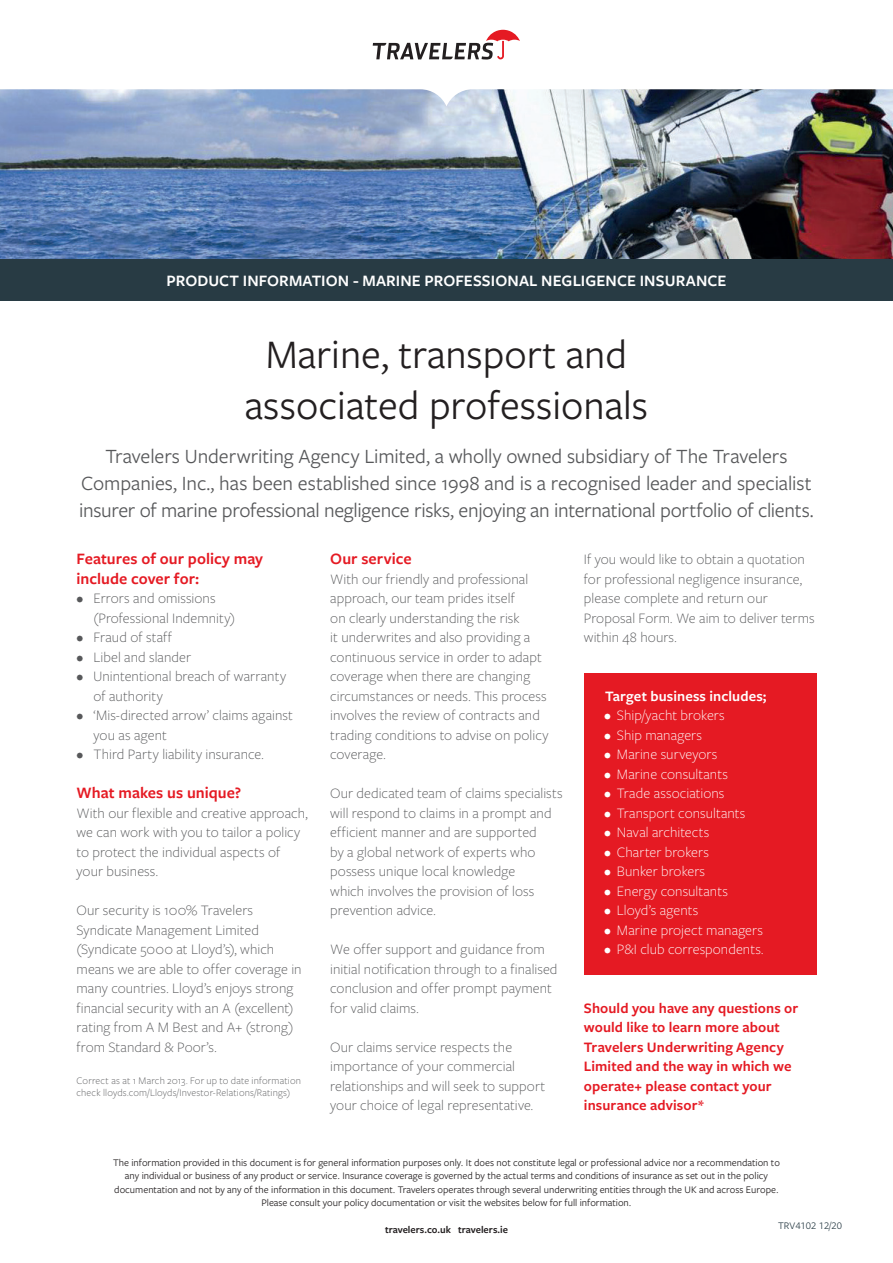
<style>
.page{position:relative;width:893px;height:1263px;background:#fff}
.page>*{position:absolute;margin:0;border:0;box-sizing:border-box;transform-origin:0 0}
.t1{font:42px/50.4px "Freight Sans Pro";color:#231f20;text-align:center}
.t2{font:21px/27px "Freight Sans Pro";letter-spacing:-.01em;color:#57585a;text-align:center}
.t3{font:600 16.5px/19.5px "Freight Sans Pro";color:#e51a23}
.t4{font:600 16.5px "Freight Sans Pro";letter-spacing:.005em;color:#fff}
.t5{font:300 15px/19.5px "Freight Sans Pro";letter-spacing:.005em;color:#57585a}
.t6{font:300 15px "Freight Sans Pro";letter-spacing:.005em;color:#fff}
.t7{font:600 15px/19.5px "Freight Sans Pro";letter-spacing:.005em;color:#e51a23}
.t8{font:600 15px "Freight Sans Pro";letter-spacing:.005em;color:#fff}
.t9{font:10.5px/13.5px "Freight Sans Pro";color:#231f20;text-align:center}
.t10{font:300 10.5px/12.6px "Freight Sans Pro";letter-spacing:.015em;color:#57585a}
.t11{font:600 10.5px "Freight Sans Pro";color:#231f20}
.t12{font:10.5px "Freight Sans Pro";color:#283b44}
</style>
<div class="page">
<img style="left:0;top:106px;width:893px;height:153px">
<svg style="left:0;top:29px;width:893px;height:77px"></svg>
<svg style="left:373px;top:30px;width:147px;height:30px"></svg>
<div style="left:0;top:259px;width:893px;height:42px;background:#283b44"></div>
<div style="left:584px;top:673px;width:232px;height:48px;background:#e51a23"></div>
<div style="left:584px;top:712px;width:232px;height:48px;background:#e51a23"></div>
<div style="left:584px;top:751px;width:232px;height:48px;background:#e51a23"></div>
<div style="left:584px;top:790px;width:232px;height:48px;background:#e51a23"></div>
<div style="left:584px;top:829px;width:232px;height:48px;background:#e51a23"></div>
<div style="left:584px;top:868px;width:232px;height:48px;background:#e51a23"></div>
<div style="left:584px;top:907px;width:232px;height:48px;background:#e51a23"></div>
<div style="left:584px;top:927px;width:232px;height:48px;background:#e51a23"></div>
<p class="t4" style="left:167px;top:269px;width:561px">PRODUCT INFORMATION - MARINE PROFESSIONAL NEGLIGENCE INSURANCE</p>
<h1 class="t1" style="left:245px;top:328px;width:405px">Marine, transport and associated professionals</h1>
<p class="t2" style="left:79px;top:442px;width:736px">Travelers Underwriting Agency Limited, a wholly owned subsidiary of The Travelers<br>Companies, Inc., has been established since 1998 and is a recognised leader and specialist insurer of marine professional negligence risks, enjoying an international portfolio of clients.</p>
<p class="t3" style="left:77px;top:548px;width:188px">Features of our policy may include cover for:</p>
<p class="t5" style="left:94px;top:588px;width:143px;text-indent:-17px">• Errors and omissions (Professional Indemnity)</p>
<p class="t5" style="left:77px;top:627px;width:97px">• Fraud of staff</p>
<p class="t5" style="left:77px;top:646px;width:116px">• Libel and slander</p>
<p class="t5" style="left:94px;top:666px;width:194px;text-indent:-17px">• Unintentional breach of warranty of authority</p>
<p class="t5" style="left:94px;top:705px;width:201px;text-indent:-17px">• ‘Mis-directed arrow’ claims against you as agent</p>
<p class="t5" style="left:77px;top:744px;width:189px">• Third Party liability insurance.</p>
<p class="t3" style="left:77px;top:782px;width:166px">What makes us unique?</p>
<p class="t5" style="left:77px;top:802px;width:233px">With our flexible and creative approach, we can work with you to tailor a policy to protect the individual aspects of your business.</p>
<p class="t5" style="left:77px;top:900px;width:227px">Our security is 100% Travelers Syndicate Management Limited (Syndicate 5000 at Lloyd’s), which means we are able to offer coverage in many countries. Lloyd’s enjoys strong financial security with an A (excellent) rating from A M Best and A+ (strong) from Standard &amp; Poor’s.</p>
<p class="t10" style="left:77px;top:1073px;width:226px">Correct as at 1 March 2013. For up to date information check lloyds.com/Lloyds/Investor-Relations/Ratings)</p>
<p class="t3" style="left:330px;top:548px;width:83px">Our service</p>
<p class="t5" style="left:330px;top:568px;width:220px">With our friendly and professional approach, our team prides itself<br>on clearly understanding the risk<br>it underwrites and also providing a continuous service in order to adapt coverage when there are changing circumstances or needs. This process involves the review of contracts and trading conditions to advise on policy coverage.</p>
<p class="t5" style="left:330px;top:783px;width:234px">Our dedicated team of claims specialists will respond to claims in a prompt and efficient manner and are supported<br>by a global network of experts who possess unique local knowledge<br>which involves the provision of loss prevention advice.</p>
<p class="t5" style="left:330px;top:939px;width:229px">We offer support and guidance from initial notification through to a finalised conclusion and offer prompt payment for valid claims.</p>
<p class="t5" style="left:330px;top:1036px;width:217px">Our claims service respects the importance of your commercial relationships and will seek to support your choice of legal representative.</p>
<p class="t5" style="left:584px;top:549px;width:232px">If you would like to obtain a quotation for professional negligence insurance, please complete and return our<br>Proposal Form. We aim to deliver terms within 48 hours.</p>
<p class="t8" style="left:605px;top:685px;width:163px">Target business includes;</p>
<p class="t6" style="left:604px;top:705px;width:122px">• Ship/yacht brokers</p>
<p class="t6" style="left:604px;top:725px;width:99px">• Ship managers</p>
<p class="t6" style="left:604px;top:744px;width:115px">• Marine surveyors</p>
<p class="t6" style="left:604px;top:764px;width:125px">• Marine consultants</p>
<p class="t6" style="left:604px;top:783px;width:122px">• Trade associations</p>
<p class="t6" style="left:604px;top:803px;width:143px">• Transport consultants</p>
<p class="t6" style="left:604px;top:822px;width:107px">• Naval architects</p>
<p class="t6" style="left:604px;top:842px;width:106px">• Charter brokers</p>
<p class="t6" style="left:604px;top:861px;width:102px">• Bunker brokers</p>
<p class="t6" style="left:604px;top:881px;width:125px">• Energy consultants</p>
<p class="t6" style="left:604px;top:900px;width:96px">• Lloyd’s agents</p>
<p class="t6" style="left:604px;top:920px;width:160px">• Marine project managers</p>
<p class="t6" style="left:604px;top:939px;width:161px">• P&amp;I club correspondents.</p>
<p class="t7" style="left:584px;top:997px;width:216px">Should you have any questions or would like to learn more about<br>Travelers Underwriting Agency<br>Limited and the way in which we operate+ please contact your insurance advisor*</p>
<p class="t9" style="left:113px;top:1155px;width:668px">The information provided in this document is for general information purposes only. It does not constitute legal or professional advice nor a recommendation to any individual or business of any product or service. Insurance coverage is governed by the actual terms and conditions of insurance as set out in the policy documentation and not by any of the information in this document. Travelers operates through several underwriting entities through the UK and across Europe.<br>Please consult your policy documentation or visit the websites below for full information.</p>
<p class="t11" style="left:385px;top:1222px;width:124px">travelers.co.uk travelers.ie</p>
<p class="t12" style="left:778px;top:1218px;width:65px">TRV4102 12/20</p>
</div>
